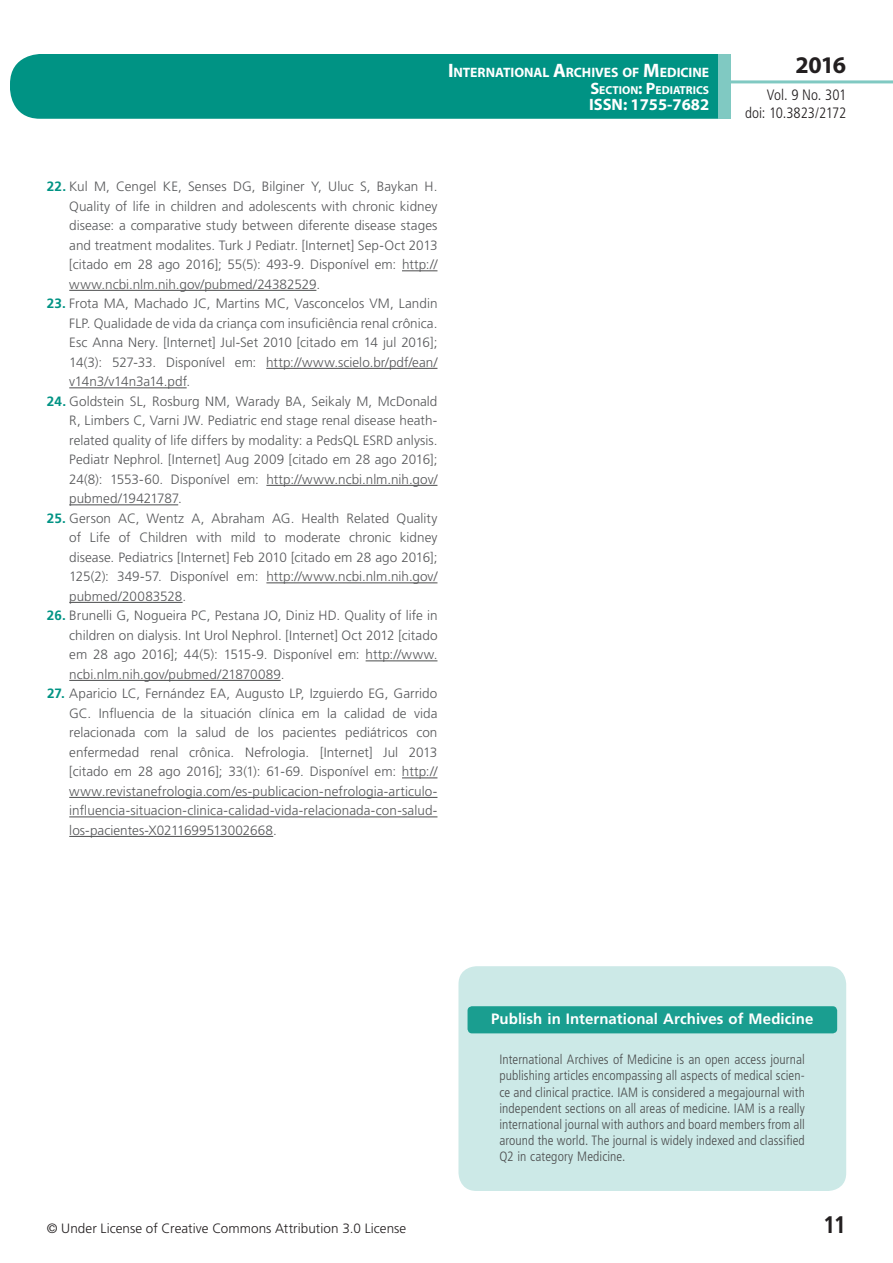
<style>
.page{position:relative;width:893px;height:1263px;background:#fff}
.page>*{position:absolute;margin:0;border:0;box-sizing:border-box;transform-origin:0 0}
.t1{font:700 24px "Myriad Pro";color:#231f20}
.t2{font:700 condensed 24px "Frutiger LT Std";color:#231f20}
.t3{font:700 16.5px "Myriad Pro";color:#fff}
.t4{font:700 15px "Frutiger LT Std";letter-spacing:.005em;color:#fff}
.t5{font:300 condensed 15px/18px "Frutiger LT Std";letter-spacing:-.005em;color:#231f20;text-align:right}
.t6{font:700 13.65px "Myriad Pro";letter-spacing:-.005em;color:#fff}
.t7{font:300 13.5px/19.5px "Frutiger LT Std";letter-spacing:.005em;color:#57585a;text-align:justify}
.t8{font:300 condensed 13.5px/16.2px "Frutiger LT Std";letter-spacing:.01em;color:#4b4c4d;text-align:justify}
.t9{font:300 13.5px "Frutiger LT Std";letter-spacing:.005em;color:#231f20}
.t10{font:700 11.55px "Myriad Pro";color:#fff}
.s1{font-size:19.5px}
.s2{font-size:16.5px}
.s3{font-weight:700;color:#009384}
</style>
<div class="page">
<div style="left:10px;top:54px;width:775px;height:65px;background:#009384;border-radius:30px"></div>
<div style="left:732px;top:0;width:161px;height:157px;background:#fff"></div>
<hr style="left:730px;top:80px;width:163px;height:3px;background:#80c9c2">
<div style="left:718px;top:54px;width:13px;height:65px;background:#80c9c2"></div>
<hr style="left:402px;top:270px;width:35px;height:1px;background:#4b4c4d">
<hr style="left:69px;top:290px;width:247px;height:1px;background:#4b4c4d">
<hr style="left:266px;top:368px;width:171px;height:1px;background:#4b4c4d">
<hr style="left:69px;top:387px;width:118px;height:1px;background:#4b4c4d">
<hr style="left:266px;top:485px;width:171px;height:1px;background:#4b4c4d">
<hr style="left:69px;top:504px;width:109px;height:1px;background:#4b4c4d">
<hr style="left:266px;top:582px;width:171px;height:1px;background:#4b4c4d">
<hr style="left:69px;top:602px;width:114px;height:1px;background:#4b4c4d">
<hr style="left:366px;top:660px;width:71px;height:1px;background:#4b4c4d">
<hr style="left:69px;top:680px;width:212px;height:1px;background:#4b4c4d">
<hr style="left:402px;top:777px;width:35px;height:1px;background:#4b4c4d">
<hr style="left:69px;top:797px;width:368px;height:1px;background:#4b4c4d">
<hr style="left:69px;top:816px;width:368px;height:1px;background:#4b4c4d">
<hr style="left:69px;top:836px;width:204px;height:1px;background:#4b4c4d">
<div style="left:458px;top:966px;width:388px;height:225px;background:#cce9e7;border-radius:18px"></div>
<div style="left:467px;top:1006px;width:370px;height:27px;background:#1a9e90;border-radius:4px"></div>
<p class="t6" style="left:448px;top:64px;width:263px"><span class="s1">I</span>NTERNATIONAL <span class="s1">A</span>RCHIVES OF <span class="s1">M</span>EDICINE</p>
<p class="t10" style="left:590px;top:82px;width:120px"><span class="s2">S</span>ECTION<span class="s2">: P</span>EDIATRICS</p>
<p class="t3" style="left:589px;top:94px;width:122px">ISSN: 1755-7682</p>
<p class="t7" style="left:69px;top:177px;width:370px;text-indent:-23px"><span class="s3">22.</span> Kul M, Cengel KE, Senses DG, Bilginer Y, Uluc S, Baykan H.<br>Quality of life in children and adolescents with chronic kidney disease: a comparative study between diferente disease stages and treatment modalites. Turk J Pediatr. [Internet] Sep-Oct 2013 [citado em 28 ago 2016]; 55(5): 493-9. Disponível em: http:// www.ncbi.nlm.nih.gov/pubmed/24382529.</p>
<p class="t7" style="left:69px;top:294px;width:370px;text-indent:-22px"><span class="s3">23.</span> Frota MA, Machado JC, Martins MC, Vasconcelos VM, Landin FLP. Qualidade de vida da criança com insuficiência renal crônica.<br>Esc Anna Nery. [Internet] Jul-Set 2010 [citado em 14 jul 2016]; 14(3): 527-33. Disponível em: http://www.scielo.br/pdf/ean/ v14n3/v14n3a14.pdf.</p>
<p class="t7" style="left:69px;top:392px;width:370px;text-indent:-22px"><span class="s3">24.</span> Goldstein SL, Rosburg NM, Warady BA, Seikaly M, McDonald R, Limbers C, Varni JW. Pediatric end stage renal disease heath&shy;related quality of life differs by modality: a PedsQL ESRD anlysis.<br>Pediatr Nephrol. [Internet] Aug 2009 [citado em 28 ago 2016]; 24(8): 1553-60. Disponível em: http://www.ncbi.nlm.nih.gov/ pubmed/19421787.</p>
<p class="t7" style="left:69px;top:509px;width:370px;text-indent:-23px"><span class="s3">25.</span> Gerson AC, Wentz A, Abraham AG. Health Related Quality of Life of Children with mild to moderate chronic kidney disease. Pediatrics [Internet] Feb 2010 [citado em 28 ago 2016]; 125(2): 349-57. Disponível em: http://www.ncbi.nlm.nih.gov/ pubmed/20083528.</p>
<p class="t7" style="left:69px;top:606px;width:370px;text-indent:-23px"><span class="s3">26.</span> Brunelli G, Nogueira PC, Pestana JO, Diniz HD. Quality of life in children on dialysis. Int Urol Nephrol. [Internet] Oct 2012 [citado em 28 ago 2016]; 44(5): 1515-9. Disponível em: http://www. ncbi.nlm.nih.gov/pubmed/21870089.</p>
<p class="t7" style="left:69px;top:684px;width:370px;text-indent:-22px"><span class="s3">27.</span> Aparicio LC, Fernández EA, Augusto LP, Izguierdo EG, Garrido GC. Influencia de la situación clínica em la calidad de vida relacionada com la salud de los pacientes pediátricos con enfermedad renal crônica. Nefrologia. [Internet] Jul 2013 [citado em 28 ago 2016]; 33(1): 61-69. Disponível em: http:// www.revistanefrologia.com/es-publicacion-nefrologia-articulo&shy;influencia-situacion-clinica-calidad-vida-relacionada-con-salud&shy;los-pacientes-X0211699513002668.</p>
<h1 class="t1" style="left:795px;top:49px;width:52px">2016</h1>
<p class="t5" style="left:745px;top:86px;width:102px">Vol. 9 No. 301 doi: 10.3823/2172</p>
<p class="t4" style="left:491px;top:1010px;width:324px">Publish in International Archives of Medicine</p>
<p class="t8" style="left:499px;top:1052px;width:307px">International Archives of Medicine is an open access journal publishing articles encompassing all aspects of medical scien&shy;ce and clinical practice. IAM is considered a megajournal with independent sections on all areas of medicine. IAM is a really international journal with authors and board members from all around the world. The journal is widely indexed and classified Q2 in category Medicine.</p>
<p class="t9" style="left:47px;top:1220px;width:361px">© Under License of Creative Commons Attribution 3.0 License</p>
<h1 class="t2" style="left:823px;top:1210px;width:25px">11</h1>
</div>
